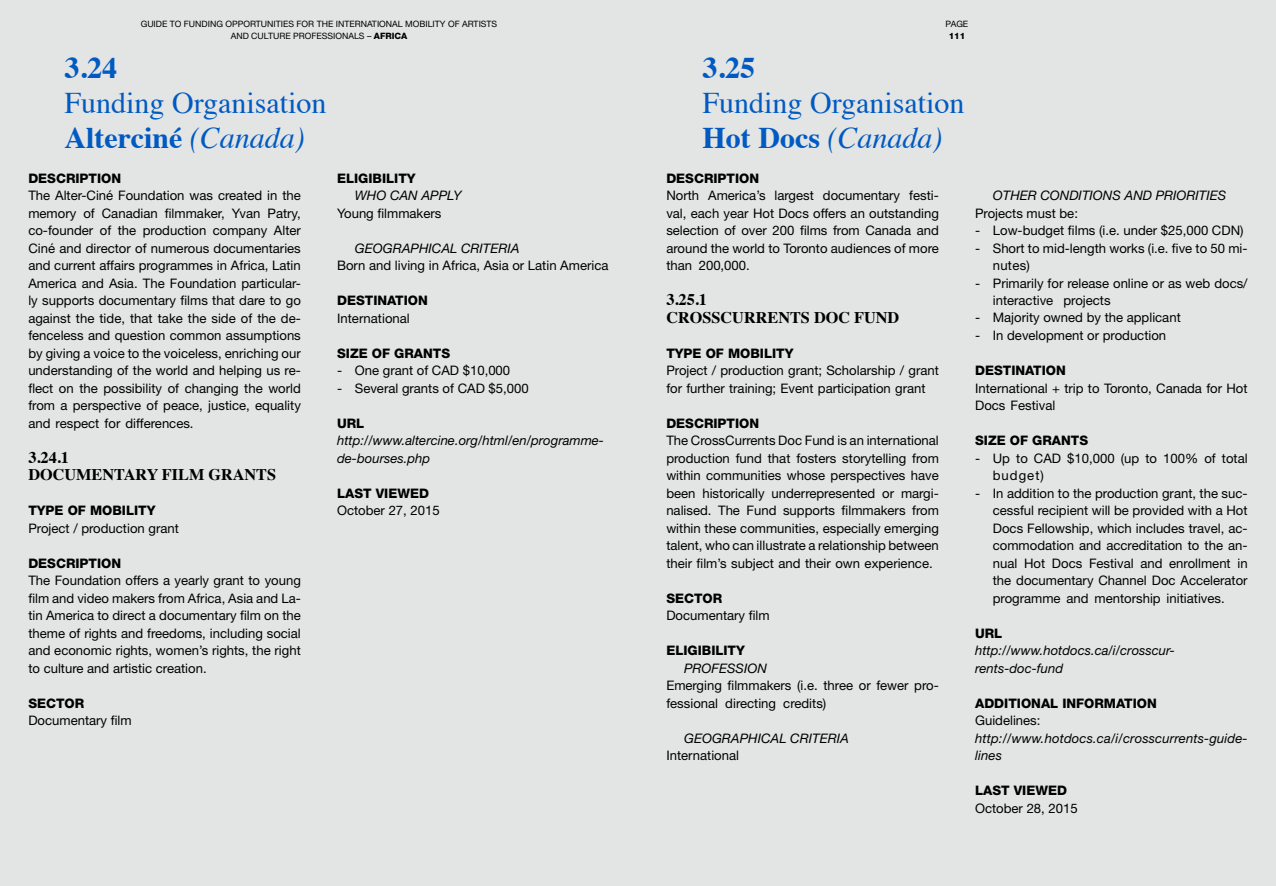
<style>
.page{position:relative;width:1276px;height:886px;background:#e3e4e4}
.page>*{position:absolute;margin:0;border:0;box-sizing:border-box;transform-origin:0 0}
.t1{font:30px/35px "Times";color:#005ac2}
.t2{font:700 30px "Times";color:#005ac2}
.t3{font:700 16.25px/17.5px "Times";color:#000}
.t4{font:13.12px/17.5px "Helvetica Neue";color:#000}
.t5{font:italic 13.12px/17.5px "Helvetica Neue";color:#000}
.t6{font:800 13.12px "Helvetica Neue";color:#000}
.t7{font:8.75px/11.2px "Helvetica Neue";color:#000;text-align:center}
.t8{font:800 8.75px "Helvetica Neue";color:#000}
.s1{font-weight:800}
.s2{font-weight:700}
.s3{font-style:italic}
</style>
<div class="page">
<p class="t7" style="left:141px;top:18px;width:358px">Guide to funding opportunities for the international mobility of artists and culture professionals – <span class="s1">AFRICA</span></p>
<p class="t7" style="left:945px;top:18px;width:24px">PAGE</p>
<p class="t8" style="left:948px;top:30px;width:18px">111</p>
<h1 class="t2" style="left:65px;top:39px;width:54px">3.24</h1>
<h1 class="t1" style="left:65px;top:82px;width:263px">Funding Organisation<br><span class="s2">ALTERCINÉ</span> <span class="s3">(Canada)</span></h1>
<p class="t6" style="left:28px;top:170px;width:20px">DESCRIPTION</p>
<p class="t4" style="left:28px;top:186px;width:274px;text-align:justify">The Alter-Ciné Foundation was created in the memory of Canadian filmmaker, Yvan Patry, co-founder of the production company Alter Ciné and director of numerous documentaries and current affairs programmes in Africa, Latin America and Asia. The Foundation particular&shy;ly supports documentary films that dare to go against the tide, that take the side of the de&shy;fenceless and question common assumptions by giving a voice to the voiceless, enriching our understanding of the world and helping us re&shy;flect on the possibility of changing the world from a perspective of peace, justice, equality and respect for differences.</p>
<p class="t3" style="left:28px;top:447px;width:42px">3.24.1<br>DOC</p>
<p class="t3" style="left:64px;top:464px;width:72px">UMENTARY</p>
<p class="t3" style="left:162px;top:464px;width:60px">FILMGRA</p>
<p class="t3" style="left:244px;top:464px;width:30px">NTS</p>
<p class="t6" style="left:28px;top:503px;width:19px">TYPE</p>
<p class="t6" style="left:68px;top:503px;width:32px">OF MOBILITY</p>
<p class="t4" style="left:28px;top:519px;width:152px">Project / production grant</p>
<p class="t6" style="left:28px;top:555px;width:20px">DESCRIPTION</p>
<p class="t4" style="left:28px;top:571px;width:274px;text-align:justify">The Foundation offers a yearly grant to young film and video makers from Africa, Asia and La&shy;tin America to direct a documentary film on the theme of rights and freedoms, including social and economic rights, women’s rights, the right to culture and artistic creation.</p>
<p class="t6" style="left:28px;top:695px;width:19px">SECTOR</p>
<p class="t4" style="left:28px;top:711px;width:105px">Documentary film</p>
<p class="t6" style="left:337px;top:170px;width:17px">ELIGIBILITY</p>
<p class="t5" style="left:355px;top:186px;width:46px">Who can</p>
<p class="t5" style="left:421px;top:186px;width:10px">apply</p>
<p class="t4" style="left:337px;top:204px;width:106px">Young filmmakers</p>
<p class="t5" style="left:355px;top:239px;width:20px">Geographical</p>
<p class="t5" style="left:461px;top:239px;width:9px">criteria</p>
<p class="t4" style="left:337px;top:256px;width:273px">Born and living in Africa, Asia or Latin America</p>
<p class="t6" style="left:337px;top:293px;width:19px">DESTINATION</p>
<p class="t4" style="left:337px;top:309px;width:74px">International</p>
<p class="t6" style="left:337px;top:345px;width:17px">SIZE</p>
<p class="t6" style="left:372px;top:345px;width:33px">OF GRANTS</p>
<p class="t4" style="left:337px;top:361px;width:175px">- One grant of CAD $10,000</p>
<p class="t4" style="left:337px;top:379px;width:193px">- Several grants of CAD $5,000</p>
<p class="t6" style="left:337px;top:415px;width:29px">URL</p>
<p class="t5" style="left:337px;top:431px;width:268px">http://www.altercine.org/html/en/programme&shy;de-bourses.php</p>
<p class="t6" style="left:337px;top:485px;width:18px">LAST</p>
<p class="t6" style="left:376px;top:485px;width:10px">VIEWED</p>
<p class="t4" style="left:337px;top:501px;width:104px">October 27, 2015</p>
<h1 class="t2" style="left:702px;top:39px;width:54px">3.25</h1>
<h1 class="t1" style="left:702px;top:82px;width:263px">Funding Organisation<br><span class="s2">HOT DOCS</span> <span class="s3">(Canada)</span></h1>
<p class="t6" style="left:666px;top:170px;width:20px">DESCRIPTION</p>
<p class="t4" style="left:666px;top:186px;width:274px;text-align:justify">North America’s largest documentary festi&shy;val, each year Hot Docs offers an outstanding selection of over 200 films from Canada and around the world to Toronto audiences of more than 200,000.</p>
<p class="t3" style="left:666px;top:289px;width:42px">3.25.1<br>CROSS</p>
<p class="t3" style="left:720px;top:307px;width:107px">CURRENTS DOC</p>
<p class="t3" style="left:854px;top:307px;width:47px">FUND</p>
<p class="t6" style="left:666px;top:345px;width:19px">TYPE</p>
<p class="t6" style="left:706px;top:345px;width:32px">OF MOBILITY</p>
<p class="t4" style="left:666px;top:361px;width:274px">Project / production grant; Scholarship / grant for further training; Event participation grant</p>
<p class="t6" style="left:666px;top:415px;width:20px">DESCRIPTION</p>
<p class="t4" style="left:666px;top:431px;width:274px;text-align:justify">The CrossCurrents Doc Fund is an international production fund that fosters storytelling from within communities whose perspectives have been historically underrepresented or margi&shy;nalised. The Fund supports filmmakers from within these communities, especially emerging talent, who can illustrate a relationship between their film’s subject and their own experience.</p>
<p class="t6" style="left:666px;top:590px;width:19px">SECTOR</p>
<p class="t4" style="left:666px;top:606px;width:105px">Documentary film</p>
<p class="t6" style="left:666px;top:643px;width:17px">ELIGIBILITY</p>
<p class="t5" style="left:684px;top:659px;width:18px">Profession</p>
<p class="t4" style="left:666px;top:676px;width:274px">Emerging filmmakers (i.e. three or fewer pro&shy;fessional directing credits)</p>
<p class="t5" style="left:684px;top:729px;width:20px">Geographical</p>
<p class="t5" style="left:790px;top:729px;width:9px">criteria</p>
<p class="t4" style="left:666px;top:746px;width:74px">International</p>
<p class="t5" style="left:993px;top:186px;width:20px">Other</p>
<p class="t5" style="left:1040px;top:186px;width:9px">conditions</p>
<p class="t5" style="left:1124px;top:186px;width:11px">and</p>
<p class="t5" style="left:1155px;top:186px;width:9px">priorities</p>
<p class="t4" style="left:975px;top:204px;width:104px">Projects must be:</p>
<p class="t4" style="left:975px;top:221px;width:270px">- Low-budget films (i.e. under $25,000 CDN)</p>
<p class="t4" style="left:993px;top:239px;width:256px;text-indent:-18px">- Short to mid-length works (i.e. five to 50 mi&shy;nutes)</p>
<p class="t4" style="left:993px;top:274px;width:256px;text-indent:-18px">- Primarily for release online or as web docs/ interactive projects</p>
<p class="t4" style="left:975px;top:309px;width:207px">- Majority owned by the applicant</p>
<p class="t4" style="left:975px;top:326px;width:193px">- In development or production</p>
<p class="t6" style="left:975px;top:362px;width:19px">DESTINATION</p>
<p class="t4" style="left:975px;top:379px;width:274px">International + trip to Toronto, Canada for Hot<br>Docs Festival</p>
<p class="t6" style="left:975px;top:432px;width:17px">SIZE</p>
<p class="t6" style="left:1010px;top:432px;width:33px">OF GRANTS</p>
<p class="t4" style="left:993px;top:449px;width:256px;text-indent:-18px">- Up to CAD $10,000 (up to 100% of total budget)</p>
<p class="t4" style="left:993px;top:484px;width:256px;text-align:justify;text-indent:-18px">- In addition to the production grant, the suc&shy;cessful recipient will be provided with a Hot Docs Fellowship, which includes travel, ac&shy;commodation and accreditation to the an&shy;nual Hot Docs Festival and enrollment in the documentary Channel Doc Accelerator programme and mentorship initiatives.</p>
<p class="t6" style="left:975px;top:625px;width:29px">URL</p>
<p class="t5" style="left:975px;top:641px;width:201px">http://www.hotdocs.ca/i/crosscur&shy;rents-doc-fund</p>
<p class="t6" style="left:975px;top:695px;width:19px">ADDITIONAL</p>
<p class="t6" style="left:1062px;top:695px;width:10px">INFORMATION</p>
<p class="t4" style="left:975px;top:711px;width:67px">Guidelines:</p>
<p class="t5" style="left:975px;top:729px;width:274px">http://www.hotdocs.ca/i/crosscurrents-guide&shy;lines</p>
<p class="t6" style="left:975px;top:782px;width:18px">LAST</p>
<p class="t6" style="left:1013px;top:782px;width:10px">VIEWED</p>
<p class="t4" style="left:975px;top:799px;width:104px">October 28, 2015</p>
</div>
